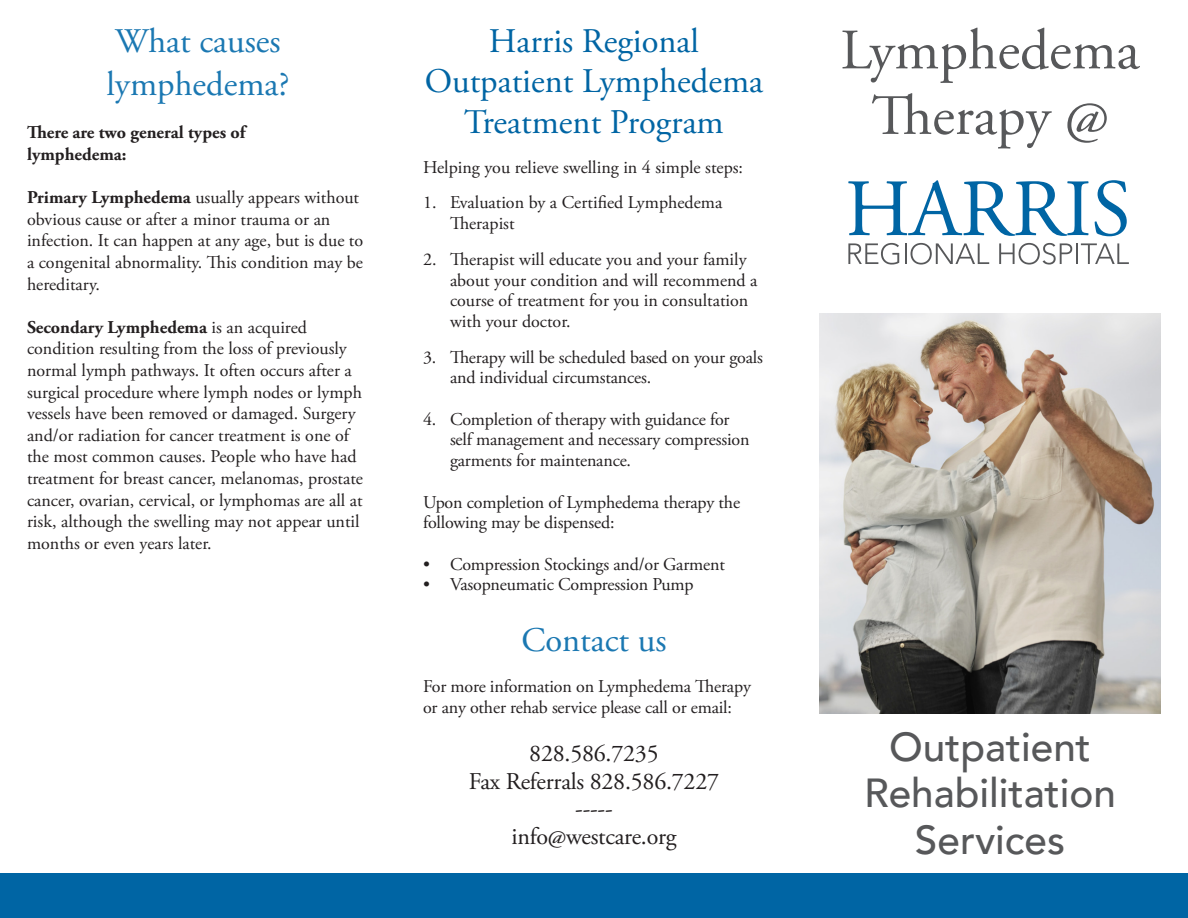
<style>
.page{position:relative;width:1188px;height:918px;background:#fff}
.page>*{position:absolute;margin:0;border:0;box-sizing:border-box;transform-origin:0 0}
.t1{font:57px "Adobe Garamond Pro";color:#57585a}
.t2{font:500 40.5px "Avenir";color:#57585a}
.t3{font:34.5px/40.5px "Adobe Garamond Pro";color:#0065a4;text-align:center}
.t4{font:34.5px/43.2px "Adobe Garamond Pro";color:#1b78b2}
.t5{font:24px "Adobe Garamond Pro";letter-spacing:-.01em;color:#231f20}
.t6{font:18px/21.6px "Adobe Garamond Pro";color:#231f20}
.t7{font:700 18px "Adobe Garamond Pro";color:#231f20}
.s1{font-weight:700}
</style>
<div class="page">
<svg style="left:848px;top:180px;width:241px;height:56px"></svg>
<svg style="left:1095px;top:180px;width:32px;height:56px"></svg>
<svg style="left:848px;top:243px;width:51px;height:22px"></svg>
<hr style="left:905px;top:243px;width:2px;height:21px;background:#57585a">
<svg style="left:911px;top:243px;width:78px;height:22px"></svg>
<svg style="left:999px;top:243px;width:73px;height:22px"></svg>
<hr style="left:1076px;top:243px;width:2px;height:21px;background:#57585a">
<svg style="left:1081px;top:243px;width:48px;height:21px"></svg>
<img style="left:819px;top:314px;width:342px;height:400px">
<div style="left:0;top:873px;width:1188px;height:45px;background:#0065a4"></div>
<p class="t4" style="left:106px;top:21px;width:185px">What causes lymphedema?</p>
<p class="t7" style="left:27px;top:122px;width:220px">There are two general types of</p>
<p class="t7" style="left:27px;top:144px;width:101px">lymphedema:</p>
<p class="t6" style="left:27px;top:187px;width:338px"><span class="s1">Primary Lymphedema</span> usually appears without obvious cause or after a minor trauma or an infection. It can happen at any age, but is due to a congenital abnormality. This condition may be</p>
<p class="t6" style="left:27px;top:274px;width:75px">hereditary.</p>
<p class="t6" style="left:27px;top:317px;width:338px"><span class="s1">Secondary Lymphedema</span> is an acquired condition resulting from the loss of previously normal lymph pathways. It often occurs after a surgical procedure where lymph nodes or lymph vessels have been removed or damaged. Surgery and/or radiation for cancer treatment is one of the most common causes. People who have had treatment for breast cancer, melanomas, prostate cancer, ovarian, cervical, or lymphomas are all at risk, although the swelling may not appear until months or even years later.</p>
<p class="t3" style="left:425px;top:22px;width:340px">Harris Regional<br>Outpatient Lymphedema<br>Treatment Program</p>
<p class="t6" style="left:423px;top:157px;width:322px">Helping you relieve swelling in 4 simple steps:</p>
<p class="t6" style="left:450px;top:193px;width:274px;line-height:20.7px;text-indent:-27px">1. Evaluation by a Certified Lymphedema<br>Therapist</p>
<p class="t6" style="left:450px;top:249px;width:309px;line-height:20.7px;text-indent:-27px">2. Therapist will educate you and your family about your condition and will recommend a course of treatment for you in consultation with your doctor.</p>
<p class="t6" style="left:450px;top:347px;width:314px;line-height:20.7px;text-indent:-27px">3. Therapy will be scheduled based on your goals and individual circumstances.</p>
<p class="t6" style="left:450px;top:409px;width:301px;line-height:20.7px;text-indent:-27px">4. Completion of therapy with guidance for self management and necessary compression garments for maintenance.</p>
<p class="t6" style="left:423px;top:492px;width:319px;line-height:20.7px">Upon completion of Lymphedema therapy the following may be dispensed:</p>
<p class="t6" style="left:423px;top:554px;width:303px">• Compression Stockings and/or Garment</p>
<p class="t6" style="left:423px;top:574px;width:272px">• Vasopneumatic Compression Pump</p>
<p class="t4" style="left:521px;top:619px;width:147px">Contact us</p>
<p class="t6" style="left:423px;top:677px;width:329px;line-height:20.7px">For more information on Lymphedema Therapy or any other rehab service please call or email:</p>
<p class="t5" style="left:529px;top:739px;width:131px">828.586.7235</p>
<p class="t5" style="left:469px;top:767px;width:252px">Fax Referrals 828.586.7227</p>
<p class="t5" style="left:575px;top:794px;width:39px">-----</p>
<p class="t5" style="left:511px;top:822px;width:167px">info@westcare.org</p>
<p class="t1" style="left:840px;top:16px;width:301px">Lymphedema</p>
<p class="t1" style="left:872px;top:82px;width:238px">Therapy @</p>
<p class="t2" style="left:889px;top:711px;width:203px">Outpatient</p>
<p class="t2" style="left:864px;top:758px;width:253px">Rehabilitation</p>
<p class="t2" style="left:915px;top:805px;width:152px">Services</p>
</div>
